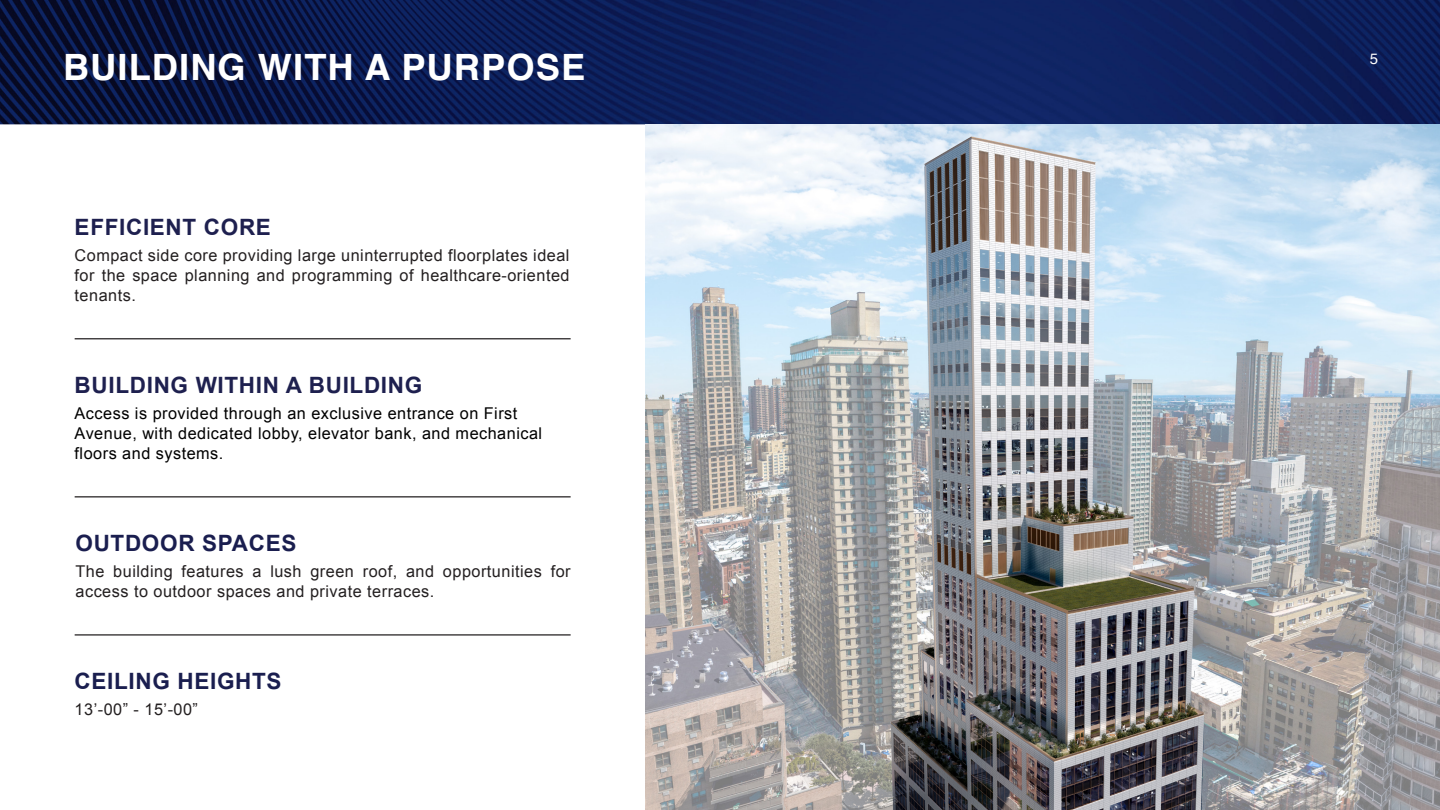
<style>
.page{position:relative;width:1440px;height:810px;background:#fff}
.page>*{position:absolute;margin:0;border:0;box-sizing:border-box;transform-origin:0 0}
.Lead_in_Headers{font:700 36.25px "Helvetica";letter-spacing:.03em;color:#fff}
.Body_Copy{font:700 22.5px "Arial";letter-spacing:.03em;color:#1e204f}
.Body_Copy-2{font:700 22.5px "Arial";letter-spacing:.03em;color:#1a1e4f}
.Body_Copy-3{font:16.25px/20px "Arial";letter-spacing:.03em;color:#231f20;text-align:justify}
.Body_Copy-4{font:16.25px/20px "Arial";letter-spacing:.03em;color:#000}
.t1{font:15px "Helvetica";color:#fff}
</style>
<div class="page">
<img style="left:0;top:0;width:1440px;height:124px">
<img style="left:645px;top:124px;width:795px;height:686px">
<hr style="left:75px;top:338px;width:496px;height:1px;background:#231f20">
<hr style="left:75px;top:496px;width:496px;height:1px;background:#231f20">
<hr style="left:75px;top:634px;width:496px;height:2px;background:#231f20">
<p class="Lead_in_Headers" style="left:63px;top:45px;width:524px">BUILDING WITH A PURPOSE</p>
<p class="Body_Copy" style="left:75px;top:212px;width:198px">EFFICIENT CORE</p>
<p class="Body_Copy-3" style="left:75px;top:245px;width:496px">Compact side core providing large uninterrupted floorplates ideal for the space planning and programming of healthcare-oriented tenants.</p>
<p class="Body_Copy" style="left:75px;top:370px;width:349px">BUILDING WITHIN A BUILDING</p>
<p class="Body_Copy-4" style="left:75px;top:403px;width:469px">Access is provided through an exclusive entrance on First<br>Avenue, with dedicated lobby, elevator bank, and mechanical floors and systems.</p>
<p class="Body_Copy-2" style="left:76px;top:529px;width:222px">OUTDOOR SPACES</p>
<p class="Body_Copy-3" style="left:76px;top:561px;width:497px">The building features a lush green roof, and opportunities for access to outdoor spaces and private terraces.</p>
<p class="Body_Copy-2" style="left:75px;top:667px;width:208px">CEILING HEIGHTS</p>
<p class="Body_Copy-3" style="left:75px;top:699px;width:125px">13’-00” - 15’-00”</p>
<p class="t1" style="left:1370px;top:47px;width:10px">5</p>
</div>
